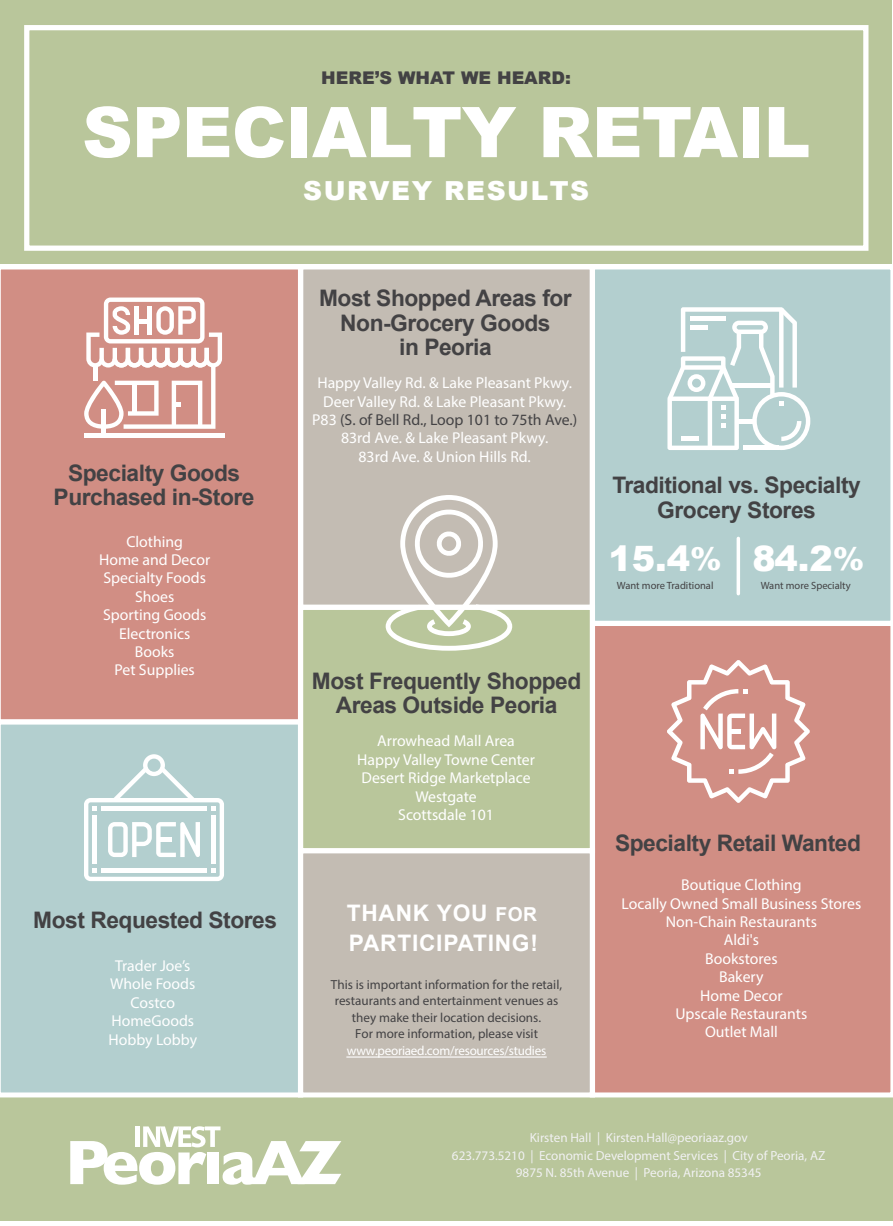
<style>
.page{position:relative;width:893px;height:1226px;background:#fff}
.page>*{position:absolute;margin:0;border:0;box-sizing:border-box;transform-origin:0 0}
.t1{font:900 70px "Arial";letter-spacing:-.01em;color:#fff}
.t2{font:900 35px "Arial";color:#fff}
.t3{font:900 26.25px "Arial";letter-spacing:.06em;color:#fff}
.t4{font:700 22.75px/24.5px "Arial";letter-spacing:-.02em;color:#434244;text-align:center}
.t5{font:700 22.75px/30.1px "Arial";letter-spacing:.03em;color:#fff}
.t6{font:900 17.5px "Arial";color:#434244}
.t7{font:15.75px/18.4px "Myriad Pro";color:#fff;text-align:center}
.t8{font:13.12px/16.4px "Myriad Pro";color:#434244;text-align:center}
.t9{font:13.12px/17.5px "Myriad Pro";color:#f1f1f2;text-align:center}
.t10{font:13.12px "Myriad Pro";letter-spacing:-.02em;color:#fff}
.t11{font:10.5px "Myriad Pro";color:#434244}
.s1{color:#434244}
.s2{font-size:31.5px}
.s3{font-size:19.25px}
</style>
<div class="page">
<div style="left:0;top:1098px;width:892px;height:123px;background:#b9c69b"></div>
<svg style="left:70px;top:1126px;width:271px;height:59px"></svg>
<div style="left:0;top:0;width:892px;height:264px;background:#b9c69b"></div>
<div style="left:298px;top:264px;width:297px;height:346px;background:#c3bcb3;border:5px solid #fff"></div>
<div style="left:0;top:264px;width:303px;height:455px;background:#d18e84"></div>
<div style="left:0;top:719px;width:298px;height:379px;background:#b3cfcf"></div>
<div style="left:595px;top:626px;width:297px;height:472px;background:#d18e84"></div>
<div style="left:589px;top:264px;width:302px;height:357px;background:#b3cfcf"></div>
<div style="left:298px;top:605px;width:297px;height:248px;background:#b9c69b;border:5px solid #fff"></div>
<div style="left:298px;top:848px;width:297px;height:250px;background:#c3bcb3;border:5px solid #fff"></div>
<hr style="left:102px;top:409px;width:4px;height:26px;background:#fff">
<svg style="left:84px;top:298px;width:138px;height:131px"></svg>
<div style="left:84px;top:433px;width:140px;height:5px;background:#fff"></div>
<svg style="left:385px;top:495px;width:127px;height:156px"></svg>
<svg style="left:84px;top:754px;width:140px;height:127px"></svg>
<hr style="left:101px;top:807px;width:105px;height:4px;background:#fff">
<hr style="left:211px;top:815px;width:4px;height:49px;background:#fff">
<hr style="left:101px;top:868px;width:105px;height:4px;background:#fff">
<hr style="left:93px;top:815px;width:4px;height:49px;background:#fff">
<svg style="left:667px;top:307px;width:143px;height:143px"></svg>
<svg style="left:736px;top:538px;width:4px;height:56px"></svg>
<svg style="left:666px;top:660px;width:144px;height:143px"></svg>
<div style="left:24px;top:25px;width:844px;height:226px;border:5px solid #fff"></div>
<hr style="left:346px;top:1057px;width:200px;height:1px;background:#fff">
<p class="t6" style="left:321px;top:65px;width:251px">HERE’S WHAT WE HEARD:</p>
<h1 class="t1" style="left:82px;top:81px;width:729px">SPECIALTY RETAIL</h1>
<h3 class="t3" style="left:303px;top:172px;width:287px">SURVEY RESULTS</h3>
<h3 class="t4" style="left:319px;top:287px;width:254px">Most Shopped Areas for<br>Non-Grocery Goods<br>in Peoria</h3>
<h3 class="t4" style="left:54px;top:461px;width:202px">Specialty Goods<br>Purchased in-Store</h3>
<p class="t7" style="left:99px;top:532px;width:113px">Clothing<br>Home and Decor<br>Specialty Foods<br>Shoes<br>Sporting Goods<br>Electronics<br>Books<br>Pet Supplies</p>
<h3 class="t4" style="left:33px;top:909px;width:245px">Most Requested Stores</h3>
<p class="t7" style="left:108px;top:956px;width:90px">Trader Joe’s<br>Whole Foods<br>Costco<br>HomeGoods<br>Hobby Lobby</p>
<p class="t7" style="left:312px;top:373px;width:266px">Happy Valley Rd. &amp; Lake Pleasant Pkwy.<br>Deer Valley Rd. &amp; Lake Pleasant Pkwy.<br>P83 <span class="s1">(S. of Bell Rd., Loop 101 to 75th Ave.)<br></span>83rd Ave. &amp; Lake Pleasant Pkwy.<br>83rd Ave. &amp; Union Hills Rd.</p>
<h3 class="t4" style="left:612px;top:474px;width:250px">Traditional vs. Specialty<br>Grocery Stores</h3>
<h2 class="t2" style="left:608px;top:533px;width:115px">15.4<span class="s2">%</span></h2>
<p class="t11" style="left:616px;top:579px;width:98px">Want more Traditional</p>
<h2 class="t2" style="left:752px;top:533px;width:113px">84.2<span class="s2">%</span></h2>
<p class="t11" style="left:760px;top:579px;width:92px">Want more Specialty</p>
<h3 class="t4" style="left:312px;top:669px;width:271px">Most Frequently Shopped<br>Areas Outside Peoria</h3>
<p class="t7" style="left:357px;top:732px;width:179px">Arrowhead Mall Area<br>Happy Valley Towne Center<br>Desert Ridge Marketplace<br>Westgate<br>Scottsdale 101</p>
<h3 class="t5" style="left:347px;top:899px;width:192px">THANK YOU <span class="s3">FOR<br></span>PARTICIPATING!</h3>
<p class="t8" style="left:331px;top:976px;width:233px">This is important information for the retail, restaurants and entertainment venues as they make their location decisions.<br>For more information, please visit</p>
<p class="t10" style="left:347px;top:1042px;width:201px">www.peoriaed.com/resources/studies</p>
<h3 class="t4" style="left:615px;top:831px;width:247px">Specialty Retail Wanted</h3>
<p class="t7" style="left:621px;top:876px;width:241px">Boutique Clothing<br>Locally Owned Small Business Stores<br>Non-Chain Restaurants<br>Aldi's<br>Bookstores<br>Bakery<br>Home Decor<br>Upscale Restaurants<br>Outlet Mall</p>
<p class="t9" style="left:452px;top:1129px;width:375px">Kirsten Hall | Kirsten.Hall@peoriaaz.gov<br>623.773.5210 | Economic Development Services | City of Peoria, AZ<br>9875 N. 85th Avenue | Peoria, Arizona 85345</p>
</div>
